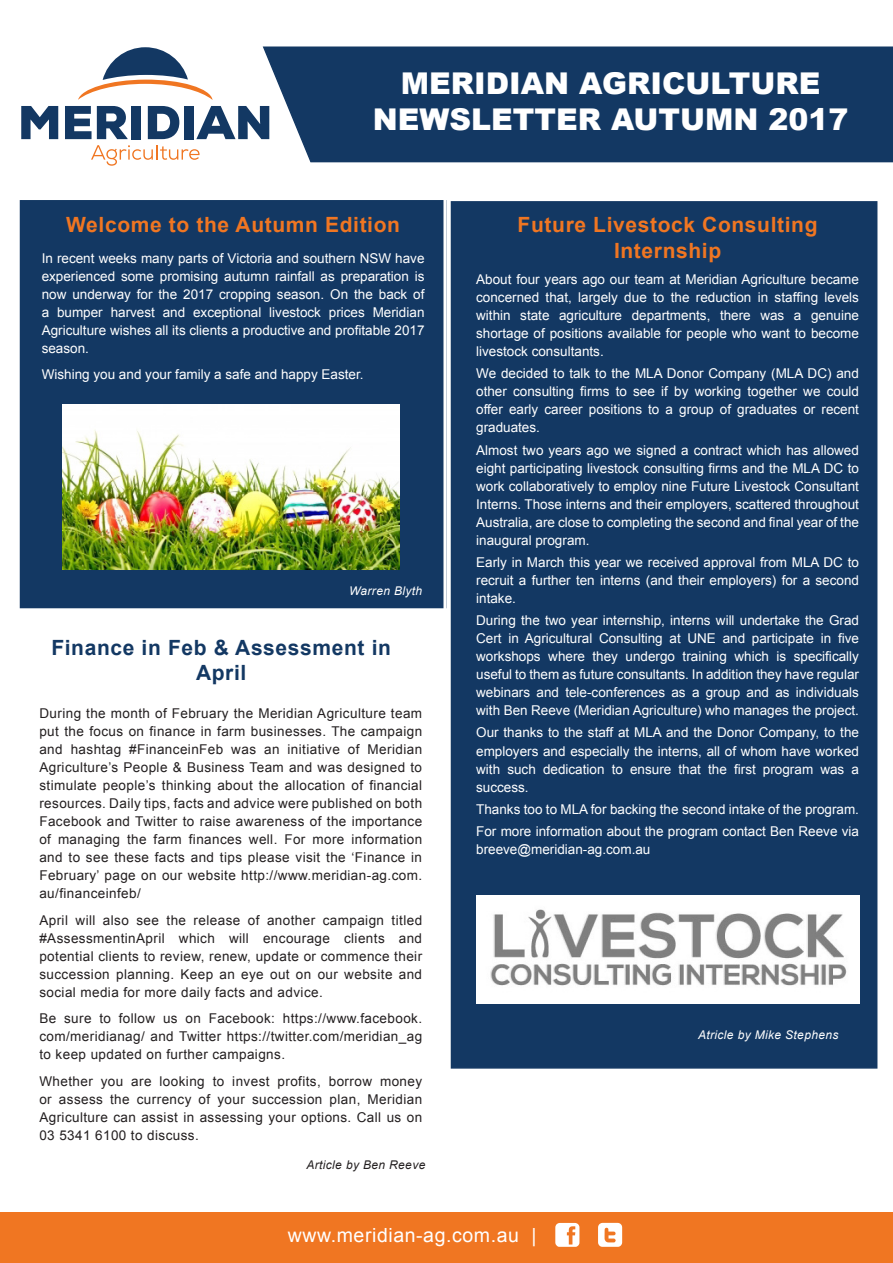
<style>
.page{position:relative;width:893px;height:1263px;background:#fff}
.page>*{position:absolute;margin:0;border:0;box-sizing:border-box;transform-origin:0 0}
.t1{font:900 30px "Arial";color:#fff}
.t2{font:700 21px/25.5px "Arial";letter-spacing:.03em;color:#f07622;text-align:center}
.t3{font:700 21px/25.5px "Arial";letter-spacing:.03em;color:#133863;text-align:center}
.t4{font:19.5px "Arial";letter-spacing:.03em;color:#fff}
.t5{font:13.5px/18px "Arial";color:#fff;text-align:justify}
.t6{font:13.5px/18px "Arial";letter-spacing:.03em;color:#231f20;text-align:justify}
.t7{font:italic 12px "Arial";letter-spacing:.03em;color:#fff}
.t8{font:italic 12px "Arial";letter-spacing:.03em;color:#231f20}
</style>
<div class="page">
<div style="left:0;top:1212px;width:893px;height:51px;background:#f07622"></div>
<svg style="left:78px;top:47px;width:135px;height:53px"></svg>
<svg style="left:21px;top:106px;width:37px;height:33px"></svg>
<svg style="left:65px;top:106px;width:63px;height:33px"></svg>
<div style="left:132px;top:106px;width:9px;height:33px;background:#133863"></div>
<svg style="left:148px;top:106px;width:31px;height:33px"></svg>
<div style="left:184px;top:106px;width:10px;height:33px;background:#133863"></div>
<svg style="left:196px;top:106px;width:66px;height:33px"></svg>
<svg style="left:91px;top:145px;width:109px;height:21px"></svg>
<svg style="left:555px;top:1223px;width:24px;height:24px"></svg>
<svg style="left:598px;top:1223px;width:24px;height:24px"></svg>
<div style="left:262px;top:46px;width:631px;height:117px;background:#133863"></div>
<div style="left:20px;top:200px;width:426px;height:408px;background:#133863"></div>
<div style="left:451px;top:201px;width:426px;height:867px;background:#133863"></div>
<hr style="left:443px;top:197px;width:3px;height:823px;background:#fff">
<img style="left:62px;top:404px;width:338px;height:165px">
<img style="left:476px;top:895px;width:383px;height:109px">
<p class="t1" style="left:401px;top:62px;width:421px">MERIDIAN AGRICULTURE</p>
<p class="t1" style="left:373px;top:98px;width:477px">NEWSLETTER AUTUMN 2017</p>
<p class="t2" style="left:66px;top:213px;width:335px">Welcome to the Autumn Edition</p>
<p class="t5" style="left:42px;top:249px;width:384px">In recent weeks many parts of Victoria and southern NSW have experienced some promising autumn rainfall as preparation is now underway for the 2017 cropping season. On the back of a bumper harvest and exceptional livestock prices Meridian Agriculture wishes all its clients a productive and profitable 2017 season.</p>
<p class="t5" style="left:42px;top:366px;width:323px">Wishing you and your family a safe and happy Easter.</p>
<p class="t7" style="left:349px;top:583px;width:75px">Warren Blyth</p>
<p class="t3" style="left:51px;top:635px;width:341px">Finance in Feb &amp; Assessment in<br>April</p>
<p class="t6" style="left:39px;top:704px;width:384px">During the month of February the Meridian Agriculture team put the focus on finance in farm businesses. The campaign and hashtag #FinanceinFeb was an initiative of Meridian Agriculture’s People &amp; Business Team and was designed to stimulate people’s thinking about the allocation of financial resources. Daily tips, facts and advice were published on both Facebook and Twitter to raise awareness of the importance of managing the farm finances well. For more information and to see these facts and tips please visit the ‘Finance in February’ page on our website http://www.meridian-ag.com. au/financeinfeb/</p>
<p class="t6" style="left:39px;top:911px;width:384px">April will also see the release of another campaign titled #AssessmentinApril which will encourage clients and potential clients to review, renew, update or commence their succession planning. Keep an eye out on our website and social media for more daily facts and advice.</p>
<p class="t6" style="left:39px;top:1009px;width:384px">Be sure to follow us on Facebook: https://www.facebook. com/meridianag/ and Twitter https://twitter.com/meridian_ag to keep updated on further campaigns.</p>
<p class="t6" style="left:39px;top:1072px;width:384px">Whether you are looking to invest profits, borrow money or assess the currency of your succession plan, Meridian Agriculture can assist in assessing your options. Call us on 03 5341 6100 to discuss.</p>
<p class="t8" style="left:306px;top:1157px;width:120px">Article by Ben Reeve</p>
<p class="t2" style="left:518px;top:213px;width:301px">Future Livestock Consulting<br>Internship</p>
<p class="t5" style="left:476px;top:271px;width:384px">About four years ago our team at Meridian Agriculture became concerned that, largely due to the reduction in staffing levels within state agriculture departments, there was a genuine shortage of positions available for people who want to become livestock consultants.</p>
<p class="t5" style="left:476px;top:365px;width:384px">We decided to talk to the MLA Donor Company (MLA DC) and other consulting firms to see if by working together we could offer early career positions to a group of graduates or recent graduates.</p>
<p class="t5" style="left:476px;top:441px;width:384px">Almost two years ago we signed a contract which has allowed eight participating livestock consulting firms and the MLA DC to work collaboratively to employ nine Future Livestock Consultant Interns. Those interns and their employers, scattered throughout Australia, are close to completing the second and final year of the inaugural program.</p>
<p class="t5" style="left:476px;top:553px;width:384px">Early in March this year we received approval from MLA DC to recruit a further ten interns (and their employers) for a second intake.</p>
<p class="t5" style="left:476px;top:612px;width:384px">During the two year internship, interns will undertake the Grad Cert in Agricultural Consulting at UNE and participate in five workshops where they undergo training which is specifically useful to them as future consultants. In addition they have regular webinars and tele-conferences as a group and as individuals with Ben Reeve (Meridian Agriculture) who manages the project.</p>
<p class="t5" style="left:476px;top:724px;width:384px">Our thanks to the staff at MLA and the Donor Company, to the employers and especially the interns, all of whom have worked with such dedication to ensure that the first program was a success.</p>
<p class="t5" style="left:476px;top:800px;width:384px">Thanks too to MLA for backing the second intake of the program.</p>
<p class="t5" style="left:476px;top:822px;width:384px">For more information about the program contact Ben Reeve via breeve@meridian-ag.com.au</p>
<p class="t7" style="left:698px;top:1027px;width:142px">Atricle by Mike Stephens</p>
<p class="t4" style="left:288px;top:1223px;width:250px">www.meridian-ag.com.au |</p>
</div>
